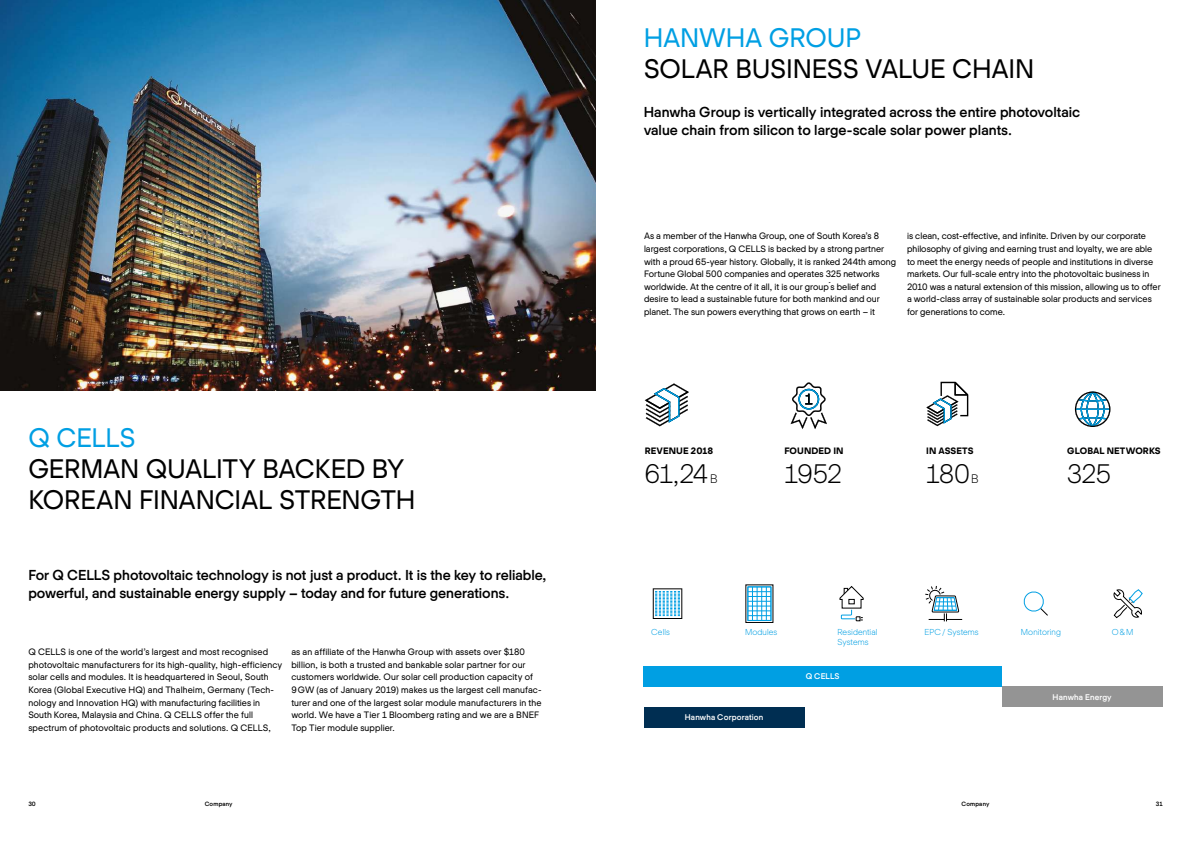
<style>
.page{position:relative;width:1191px;height:842px;background:#fff}
.page>*{position:absolute;margin:0;border:0;box-sizing:border-box;transform-origin:0 0}
.t1{font:26px/31.2px "Actual R";letter-spacing:-.01em;color:#000}
.t2{font:26px "Actual R";letter-spacing:-.01em;color:#009fe3}
.t3{font:26px "Actual L";letter-spacing:-.02em;color:#000}
.t4{font:14px/18.2px "Actual M";letter-spacing:-.005em;color:#000}
.t5{font:9px/12.6px "Actual R";color:#000}
.t6{font:9px "Actual B";letter-spacing:.015em;color:#000}
.t7{font:8.4px/9.5px "Actual L";letter-spacing:.01em;color:#009fe3}
.t8{font:8px "Actual M";letter-spacing:.02em;color:#fff}
.t9{font:6px "Actual M";letter-spacing:.03em;color:#000}
.s1{font-size:12px}
</style>
<div class="page">
<img style="left:0;top:0;width:595px;height:391px">
<svg style="left:645px;top:383px;width:44px;height:43px"></svg>
<svg style="left:790px;top:382px;width:37px;height:47px"></svg>
<div style="left:798px;top:389px;width:21px;height:21px;border:1px solid #009fe3;border-radius:50%"></div>
<svg style="left:926px;top:381px;width:43px;height:45px"></svg>
<svg style="left:1077px;top:392px;width:31px;height:35px"></svg>
<div style="left:1075px;top:391px;width:35px;height:36px;border:1px solid #000;border-radius:50%"></div>
<div style="left:643px;top:666px;width:358px;height:20px;background:#009fe3"></div>
<div style="left:643px;top:707px;width:161px;height:21px;background:#002e52"></div>
<div style="left:1001px;top:686px;width:161px;height:21px;background:#949494"></div>
<svg style="left:653px;top:588px;width:29px;height:31px"></svg>
<svg style="left:749px;top:588px;width:20px;height:31px"></svg>
<div style="left:747px;top:586px;width:24px;height:35px;border:1px solid #009fe3"></div>
<svg style="left:839px;top:586px;width:25px;height:36px"></svg>
<svg style="left:925px;top:586px;width:37px;height:35px"></svg>
<svg style="left:1023px;top:591px;width:25px;height:25px"></svg>
<svg style="left:1113px;top:589px;width:30px;height:30px"></svg>
<h1 class="t2" style="left:643px;top:23px;width:219px">HANWHA GROUP</h1>
<h1 class="t1" style="left:643px;top:53px;width:392px">SOLAR BUSINESS VALUE CHAIN</h1>
<h2 class="t4" style="left:643px;top:102px;width:438px">Hanwha Group is vertically integrated across the entire photovoltaic value chain from silicon to large-scale solar power plants.</h2>
<h1 class="t2" style="left:28px;top:423px;width:109px">Q CELLS</h1>
<h1 class="t1" style="left:28px;top:453px;width:388px">GERMAN QUALITY BACKED BY<br>KOREAN FINANCIAL STRENGTH</h1>
<h2 class="t4" style="left:28px;top:566px;width:520px">For Q CELLS photovoltaic technology is not just a product. It is the key to reliable, powerful, and sustainable energy supply – today and for future generations.</h2>
<p class="t5" style="left:28px;top:646px;width:255px">Q CELLS is one of the world’s largest and most recognised photovoltaic manufacturers for its high-quality, high-efficiency solar cells and modules. It is headquartered in Seoul, South Korea (Global Executive HQ) and Thalheim, Germany (Tech&shy;nology and Innovation HQ) with manufacturing facilities in South Korea, Malaysia and China. Q CELLS offer the full spectrum of photovoltaic products and solutions. Q CELLS,</p>
<p class="t5" style="left:291px;top:646px;width:252px">as an affiliate of the Hanwha Group with assets over $180 billion, is both a trusted and bankable solar partner for our customers worldwide. Our solar cell production capacity of 9GW (as of January 2019) makes us the largest cell manufac&shy;turer and one of the largest solar module manufacturers in the world. We have a Tier 1 Bloomberg rating and we are a BNEF Top Tier module supplier.</p>
<p class="t5" style="left:644px;top:230px;width:253px">As a member of the Hanwha Group, one of South Korea’s 8 largest corporations, Q CELLS is backed by a strong partner with a proud 65-year history. Globally, it is ranked 244th among Fortune Global 500 companies and operates 325 networks worldwide. At the centre of it all, it is our group´s belief and desire to lead a sustainable future for both mankind and our planet. The sun powers everything that grows on earth – it</p>
<p class="t5" style="left:907px;top:230px;width:255px">is clean, cost-effective, and infinite. Driven by our corporate philosophy of giving and earning trust and loyalty, we are able to meet the energy needs of people and institutions in diverse markets. Our full-scale entry into the photovoltaic business in 2010 was a natural extension of this mission, allowing us to offer a world-class array of sustainable solar products and services for generations to come.</p>
<p class="t6" style="left:645px;top:445px;width:70px">REVENUE 2018</p>
<h1 class="t3" style="left:645px;top:459px;width:74px">61,24<span class="s1">B</span></h1>
<p class="t6" style="left:784px;top:445px;width:61px">FOUNDED IN</p>
<h1 class="t3" style="left:784px;top:459px;width:59px">1952</h1>
<p class="t6" style="left:926px;top:445px;width:49px">IN ASSETS</p>
<h1 class="t3" style="left:926px;top:459px;width:54px">180<span class="s1">B</span></h1>
<p class="t6" style="left:1067px;top:445px;width:95px">GLOBAL NETWORKS</p>
<h1 class="t3" style="left:1067px;top:459px;width:45px">325</h1>
<p class="t7" style="left:651px;top:628px;width:20px">Cells</p>
<p class="t7" style="left:745px;top:628px;width:34px">Modules</p>
<p class="t7" style="left:837px;top:628px;width:42px">Residential<br>Systems</p>
<p class="t7" style="left:924px;top:628px;width:56px">EPC/ Systems</p>
<p class="t7" style="left:1020px;top:628px;width:42px">Monitoring</p>
<p class="t7" style="left:1112px;top:628px;width:23px">O&amp;M</p>
<p class="t8" style="left:806px;top:672px;width:35px">Q CELLS</p>
<p class="t8" style="left:685px;top:713px;width:80px">Hanwha Corporation</p>
<p class="t8" style="left:1052px;top:692px;width:61px">Hanwha Energy</p>
<p class="t9" style="left:28px;top:801px;width:9px">30</p>
<p class="t9" style="left:205px;top:801px;width:29px">Company</p>
<p class="t9" style="left:961px;top:801px;width:29px">Company</p>
<p class="t9" style="left:1155px;top:801px;width:8px">31</p>
</div>
